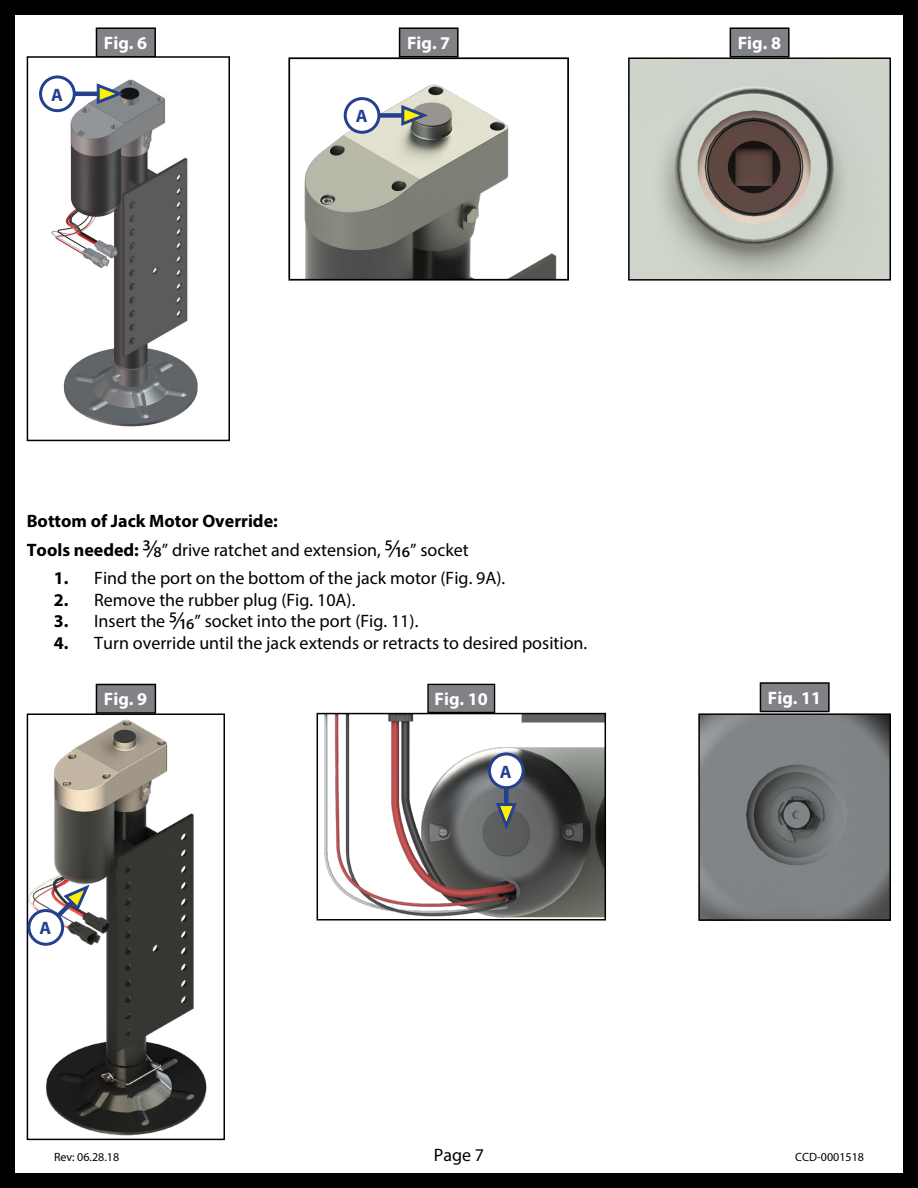
<style>
.page{position:relative;width:918px;height:1188px;background:#fff}
.page>*{position:absolute;margin:0;border:0;box-sizing:border-box;transform-origin:0 0}
.t1{font:18px "Myriad Pro";color:#000}
.t2{font:700 18px/28.3px "Myriad Pro";color:#000}
.t3{font:700 18px "Myriad Pro";color:#fff}
.t4{font:700 18px "Myriad Pro";color:#25408f}
.t5{font:12px "Myriad Pro";color:#000}
.s1{font-weight:400;font-size:25.2px}
.s2{font-weight:400}
.s3{font-weight:700}
.s4{font-size:25.2px}
</style>
<div class="page">
<div style="left:0;top:0;width:918px;height:1188px;border:15px solid #000"></div>
<div style="left:96px;top:28px;width:59px;height:29px;background:#808285"></div>
<div style="left:96px;top:27px;width:60px;height:30px;border:2px solid #000"></div>
<img style="left:701px;top:716px;width:187px;height:202px">
<div style="left:698px;top:713px;width:193px;height:208px;border:2px solid #000"></div>
<div style="left:400px;top:28px;width:58px;height:29px;background:#808285"></div>
<div style="left:399px;top:27px;width:60px;height:30px;border:2px solid #000"></div>
<img style="left:304px;top:84px;width:253px;height:194px">
<div style="left:288px;top:57px;width:281px;height:224px;border:2px solid #000"></div>
<div style="left:360px;top:113px;width:47px;height:5px;background:#25408f"></div>
<svg style="left:402px;top:106px;width:25px;height:19px"></svg>
<div style="left:345px;top:99px;width:34px;height:33px;background:#fff;border-radius:50%"></div>
<div style="left:344px;top:97px;width:36px;height:37px;border:3px solid #25408f;border-radius:50%"></div>
<div style="left:730px;top:28px;width:59px;height:29px;background:#808285"></div>
<div style="left:730px;top:27px;width:60px;height:30px;border:2px solid #000"></div>
<img style="left:631px;top:60px;width:257px;height:218px">
<div style="left:628px;top:57px;width:263px;height:224px;border:2px solid #000"></div>
<div style="left:96px;top:684px;width:59px;height:29px;background:#808285"></div>
<div style="left:96px;top:684px;width:60px;height:30px;border:2px solid #000"></div>
<img style="left:39px;top:78px;width:159px;height:349px">
<div style="left:27px;top:56px;width:203px;height:385px;border:2px solid #000"></div>
<hr style="left:55px;top:92px;width:47px;height:4px;background:#25408f">
<svg style="left:97px;top:84px;width:25px;height:20px"></svg>
<div style="left:41px;top:77px;width:33px;height:34px;background:#fff;border-radius:50%"></div>
<div style="left:39px;top:75px;width:37px;height:37px;border:3px solid #25408f;border-radius:50%"></div>
<div style="left:428px;top:684px;width:67px;height:28px;background:#808285"></div>
<div style="left:427px;top:684px;width:68px;height:29px;border:1px solid #000"></div>
<img style="left:324px;top:716px;width:279px;height:202px">
<div style="left:317px;top:713px;width:289px;height:208px;border:2px solid #000"></div>
<div style="left:504px;top:760px;width:5px;height:48px;background:#25408f"></div>
<div style="left:489px;top:754px;width:34px;height:34px;background:#fff;border-radius:50%"></div>
<div style="left:488px;top:752px;width:37px;height:37px;border:3px solid #25408f;border-radius:50%"></div>
<svg style="left:497px;top:804px;width:19px;height:25px"></svg>
<div style="left:760px;top:683px;width:69px;height:29px;background:#808285"></div>
<div style="left:760px;top:682px;width:70px;height:30px;border:2px solid #000"></div>
<img style="left:30px;top:719px;width:177px;height:417px">
<div style="left:27px;top:713px;width:198px;height:427px;border:2px solid #000"></div>
<svg style="left:29px;top:911px;width:34px;height:33px"></svg>
<div style="left:27px;top:909px;width:37px;height:37px;border:3px solid #25408f;border-radius:50%"></div>
<svg style="left:35px;top:885px;width:54px;height:53px"></svg>
<p class="t4" style="left:51px;top:83px;width:13px">A</p>
<p class="t3" style="left:104px;top:31px;width:45px">Fig. 6</p>
<p class="t3" style="left:407px;top:31px;width:45px">Fig. 7</p>
<p class="t4" style="left:356px;top:105px;width:13px">A</p>
<p class="t3" style="left:738px;top:31px;width:45px">Fig. 8</p>
<p class="t2" style="left:27px;top:507px;width:444px">Bottom of Jack Motor Override:<br>Tools needed: <span class="s1">3/8</span><span class="s2">” drive ratchet and extension,</span> <span class="s1">5/16</span><span class="s2">” socket</span></p>
<p class="t1" style="left:54px;top:567px;width:453px"><span class="s3">1.</span> Find the port on the bottom of the jack motor (Fig. 9A).</p>
<p class="t1" style="left:54px;top:589px;width:303px"><span class="s3">2.</span> Remove the rubber plug (Fig. 10A).</p>
<p class="t1" style="left:54px;top:610px;width:366px"><span class="s3">3.</span> Insert the <span class="s4">5/16</span>” socket into the port (Fig. 11).</p>
<p class="t1" style="left:54px;top:632px;width:535px"><span class="s3">4.</span> Turn override until the jack extends or retracts to desired position.</p>
<p class="t3" style="left:104px;top:688px;width:45px">Fig. 9</p>
<p class="t4" style="left:39px;top:917px;width:13px">A</p>
<p class="t3" style="left:435px;top:687px;width:55px">Fig. 10</p>
<p class="t4" style="left:500px;top:760px;width:13px">A</p>
<p class="t3" style="left:768px;top:686px;width:55px">Fig. 11</p>
<p class="t5" style="left:54px;top:1149px;width:67px">Rev: 06.28.18</p>
<p class="t1" style="left:434px;top:1144px;width:52px">Page 7</p>
<p class="t5" style="left:795px;top:1150px;width:70px">CCD-0001518</p>
</div>
